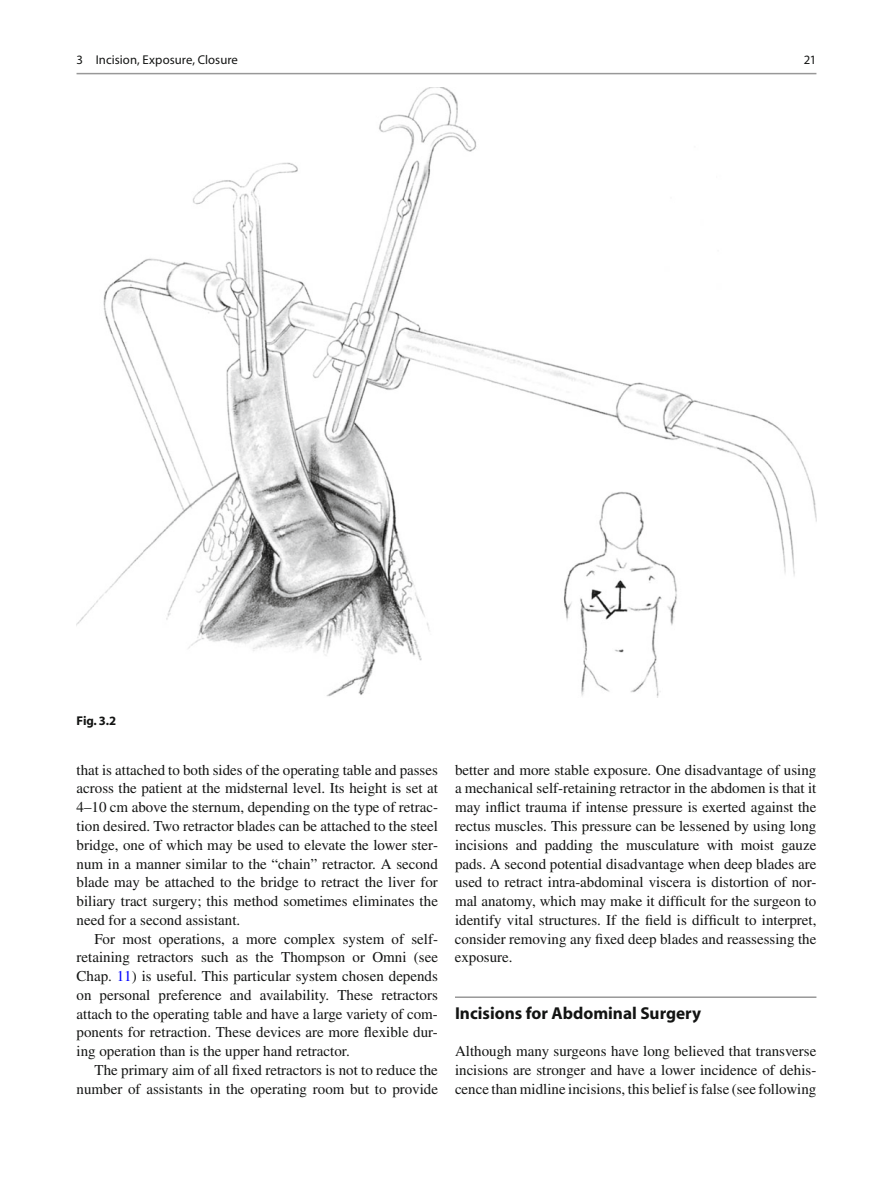
<style>
.page{position:relative;width:893px;height:1187px;background:#fff}
.page>*{position:absolute;margin:0;border:0;box-sizing:border-box;transform-origin:0 0}
.t1{font:700 17.25px "Myriad";color:#131413}
.t2{font:15px/18.8px "Times";color:#131413;text-align:justify}
.t3{font:12.75px "Myriad";color:#131413}
.t4{font:700 12.75px "Myriad";color:#131413}
.s1{color:#00f}
</style>
<div class="page">
<hr style="left:455px;top:996px;width:361px;height:1px;background:#989898">
<img style="left:77px;top:88px;width:739px;height:609px">
<hr style="left:77px;top:73px;width:739px;height:1px;background:#989898">
<p class="t3" style="left:77px;top:55px;width:163px">3 Incision, Exposure, Closure</p>
<p class="t3" style="left:804px;top:55px;width:14px">21</p>
<p class="t4" style="left:77px;top:716px;width:41px">Fig. 3.2</p>
<p class="t2" style="left:77px;top:761px;width:363px">that is attached to both sides of the operating table and passes across the patient at the midsternal level. Its height is set at 4–10 cm above the sternum, depending on the type of retrac&shy;tion desired. Two retractor blades can be attached to the steel bridge, one of which may be used to elevate the lower ster&shy;num in a manner similar to the “chain” retractor. A second blade may be attached to the bridge to retract the liver for biliary tract surgery; this method sometimes eliminates the need for a second assistant.</p>
<p class="t2" style="left:77px;top:930px;width:363px;text-indent:18px">For most operations, a more complex system of self&shy;retaining retractors such as the Thompson or Omni (see Chap. <span class="s1">11</span>) is useful. This particular system chosen depends on personal preference and availability. These retractors attach to the operating table and have a large variety of com&shy;ponents for retraction. These devices are more flexible dur&shy;ing operation than is the upper hand retractor.</p>
<p class="t2" style="left:77px;top:1061px;width:363px;text-align:right">The primary aim of all fixed retractors is not to reduce the number of assistants in the operating room but to provide</p>
<p class="t2" style="left:455px;top:761px;width:363px">better and more stable exposure. One disadvantage of using a mechanical self-retaining retractor in the abdomen is that it may inflict trauma if intense pressure is exerted against the rectus muscles. This pressure can be lessened by using long incisions and padding the musculature with moist gauze pads. A second potential disadvantage when deep blades are used to retract intra-abdominal viscera is distortion of nor&shy;mal anatomy, which may make it difficult for the surgeon to identify vital structures. If the field is difficult to interpret, consider removing any fixed deep blades and reassessing the exposure.</p>
<p class="t1" style="left:455px;top:1006px;width:248px">Incisions for Abdominal Surgery</p>
<p class="t2" style="left:455px;top:1043px;width:363px">Although many surgeons have long believed that transverse incisions are stronger and have a lower incidence of dehis&shy;cence than midline incisions, this belief is false (see following</p>
</div>
